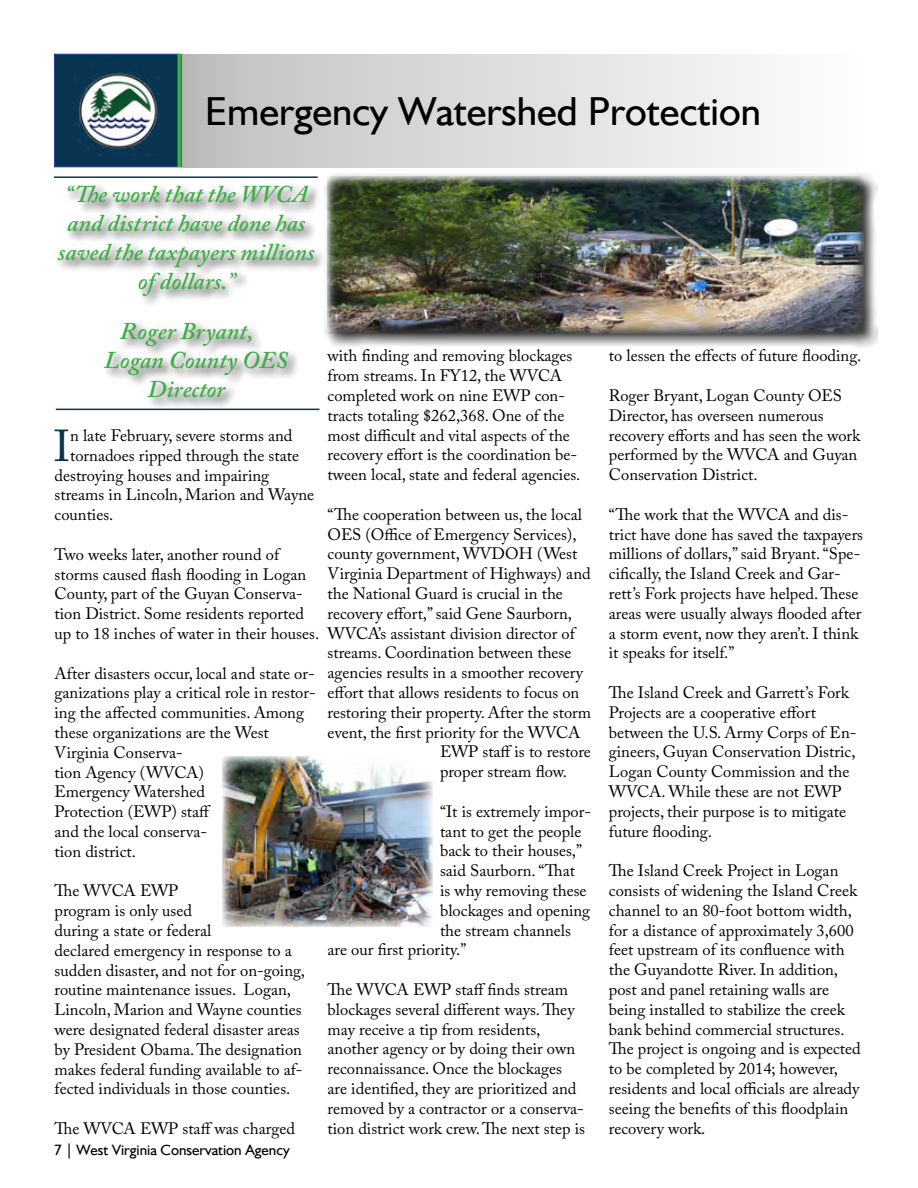
<style>
.page{position:relative;width:918px;height:1188px;background:#fff}
.page>*{position:absolute;margin:0;border:0;box-sizing:border-box;transform-origin:0 0}
.t1{font:44.4px "Adobe Caslon Pro";color:#083452}
.t2{font:40.5px "Humanist";color:#000}
.t3{font:italic 600 24px/28.8px "Adobe Caslon Pro";color:#41ad49;text-align:center}
.t4{font:16.5px/19.8px "Adobe Caslon Pro";color:#000}
.t5{font:15px "Humanist";color:#000}
</style>
<div class="page">
<img style="left:223px;top:756px;width:210px;height:171px">
<div style="left:324px;top:174px;width:554px;height:174px;background:#000;opacity:.75"></div>
<img style="left:327px;top:176px;width:537px;height:158px">
<div style="left:56px;top:183px;width:271px;height:227px;background:#000;opacity:.75"></div>
<div style="left:49px;top:176px;width:275px;height:230px;background:#fff;opacity:.75"></div>
<hr style="left:56px;top:409px;width:263px;height:1px;background:#083452">
<hr style="left:54px;top:176px;width:264px;height:2px;background:#083452">
<div style="left:54px;top:54px;width:126px;height:113px;background:#083452;border:1px solid #25408f"></div>
<div style="left:177px;top:54px;width:5px;height:113px;background:#41ad49"></div>
<div style="left:182px;top:54px;width:682px;height:113px;background:linear-gradient(to right,#bfbfc0,#feffff)"></div>
<img style="left:78px;top:73px;width:82px;height:83px">
<h2 class="t2" style="left:205px;top:85px;width:557px">Emergency Watershed Protection</h2>
<h3 class="t3" style="left:58px;top:180px;width:258px">“The work that the WVCA and district have done has saved the taxpayers millions of dollars.”</h3>
<h3 class="t3" style="left:120px;top:316px;width:134px">Roger Bryant,</h3>
<h3 class="t3" style="left:104px;top:345px;width:185px">Logan County OES</h3>
<h3 class="t3" style="left:147px;top:374px;width:79px">Director</h3>
<h1 class="t1" style="left:54px;top:420px;width:18px">I</h1>
<p class="t4" style="left:70px;top:425px;width:224px">n late February, severe storms and</p>
<p class="t4" style="left:70px;top:445px;width:230px">tornadoes ripped through the state</p>
<p class="t4" style="left:55px;top:465px;width:216px">destroying houses and impairing</p>
<p class="t4" style="left:55px;top:485px;width:261px">streams in Lincoln, Marion and Wayne</p>
<p class="t4" style="left:55px;top:505px;width:60px">counties.</p>
<p class="t4" style="left:55px;top:544px;width:266px">Two weeks later, another round of storms caused flash flooding in Logan County, part of the Guyan Conserva&shy;tion District. Some residents reported up to 18 inches of water in their houses.</p>
<p class="t4" style="left:55px;top:663px;width:263px">After disasters occur, local and state or&shy;ganizations play a critical role in restor&shy;ing the affected communities. Among these organizations are the West<br>Virginia Conserva-<br>tion Agency (WVCA)<br>Emergency Watershed<br>Protection (EWP) staff<br>and the local conserva-<br>tion district.</p>
<p class="t4" style="left:55px;top:881px;width:252px">The WVCA EWP<br>program is only used<br>during a state or federal<br>declared emergency in response to a sudden disaster, and not for on-going, routine maintenance issues. Logan,<br>Lincoln, Marion and Wayne counties were designated federal disaster areas by President Obama. The designation makes federal funding available to af&shy;fected individuals in those counties.</p>
<p class="t4" style="left:55px;top:1118px;width:242px">The WVCA EWP staff was charged</p>
<p class="t5" style="left:54px;top:1140px;width:237px">7 | West Virginia Conservation Agency</p>
<p class="t4" style="left:328px;top:346px;width:254px">with finding and removing blockages from streams. In FY12, the WVCA completed work on nine EWP con&shy;tracts totaling $262,368. One of the most difficult and vital aspects of the recovery effort is the coordination be&shy;tween local, state and federal agencies.</p>
<p class="t4" style="left:328px;top:504px;width:256px">“The cooperation between us, the local</p>
<p class="t4" style="left:328px;top:524px;width:250px">OES (Office of Emergency Services),</p>
<p class="t4" style="left:328px;top:544px;width:251px">county government, WVDOH (West</p>
<p class="t4" style="left:328px;top:564px;width:265px">Virginia Department of Highways) and</p>
<p class="t4" style="left:328px;top:583px;width:237px">the National Guard is crucial in the</p>
<p class="t4" style="left:328px;top:603px;width:246px">recovery effort,” said Gene Saurborn,</p>
<p class="t4" style="left:328px;top:623px;width:249px">WVCA’s assistant division director of</p>
<p class="t4" style="left:328px;top:643px;width:245px">streams. Coordination between these</p>
<p class="t4" style="left:328px;top:663px;width:257px">agencies results in a smoother recovery</p>
<p class="t4" style="left:328px;top:682px;width:253px">effort that allows residents to focus on</p>
<p class="t4" style="left:328px;top:702px;width:265px">restoring their property. After the storm</p>
<p class="t4" style="left:328px;top:722px;width:254px">event, the first priority for the WVCA</p>
<p class="t4" style="left:440px;top:742px;width:152px">EWP staff is to restore</p>
<p class="t4" style="left:440px;top:762px;width:129px">proper stream flow.</p>
<p class="t4" style="left:440px;top:801px;width:152px">“It is extremely impor-</p>
<p class="t4" style="left:440px;top:821px;width:143px">tant to get the people</p>
<p class="t4" style="left:440px;top:841px;width:144px">back to their houses,”</p>
<p class="t4" style="left:440px;top:861px;width:137px">said Saurborn. “That</p>
<p class="t4" style="left:440px;top:880px;width:148px">is why removing these</p>
<p class="t4" style="left:440px;top:900px;width:152px">blockages and opening</p>
<p class="t4" style="left:440px;top:920px;width:133px">the stream channels</p>
<p class="t4" style="left:328px;top:940px;width:140px">are our first priority.”</p>
<p class="t4" style="left:328px;top:979px;width:259px">The WVCA EWP staff finds stream blockages several different ways. They may receive a tip from residents, another agency or by doing their own reconnaissance. Once the blockages are identified, they are prioritized and removed by a contractor or a conserva&shy;tion district work crew. The next step is</p>
<p class="t4" style="left:609px;top:346px;width:254px">to lessen the effects of future flooding.</p>
<p class="t4" style="left:609px;top:385px;width:253px">Roger Bryant, Logan County OES<br>Director, has overseen numerous recovery efforts and has seen the work performed by the WVCA and Guyan<br>Conservation District.</p>
<p class="t4" style="left:609px;top:504px;width:256px">“The work that the WVCA and dis&shy;trict have done has saved the taxpayers millions of dollars,” said Bryant. “Spe&shy;cifically, the Island Creek and Gar&shy;rett’s Fork projects have helped. These areas were usually always flooded after a storm event, now they aren’t. I think it speaks for itself.”</p>
<p class="t4" style="left:609px;top:682px;width:249px">The Island Creek and Garrett’s Fork<br>Projects are a cooperative effort between the U.S. Army Corps of En&shy;gineers, Guyan Conservation Distric,<br>Logan County Commission and the<br>WVCA. While these are not EWP projects, their purpose is to mitigate future flooding.</p>
<p class="t4" style="left:609px;top:861px;width:253px">The Island Creek Project in Logan consists of widening the Island Creek channel to an 80-foot bottom width, for a distance of approximately 3,600 feet upstream of its confluence with the Guyandotte River. In addition, post and panel retaining walls are being installed to stabilize the creek bank behind commercial structures.<br>The project is ongoing and is expected to be completed by 2014; however, residents and local officials are already seeing the benefits of this floodplain recovery work.</p>
</div>
